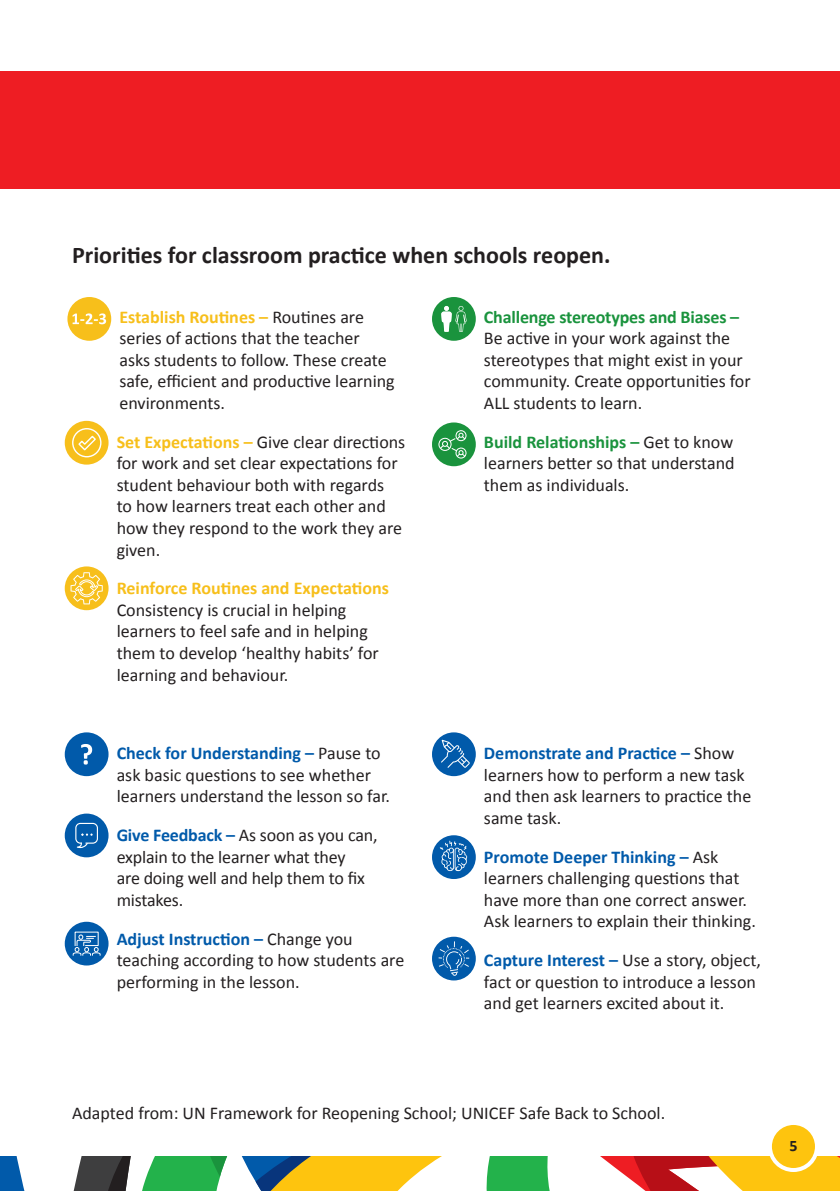
<style>
.page{position:relative;width:840px;height:1191px;background:#fff}
.page>*{position:absolute;margin:0;border:0;box-sizing:border-box;transform-origin:0 0}
.t1{font:700 24px "Calibri";color:#231f20}
.t2{font:18px/21.6px "Calibri";color:#231f20}
.t3{font:700 16px "Calibri";color:#231f20}
.s1{font-weight:700;color:#f7bf1b}
.s2{font-weight:700;color:#015aaa}
.s3{font-weight:700;color:#1a933d}
</style>
<div class="page">
<svg style="left:0;top:1157px;width:839px;height:34px"></svg>
<div style="left:0;top:71px;width:839px;height:118px;background:#ee1d23"></div>
<div style="left:769px;top:1123px;width:47px;height:47px;background:#fec40e;border-radius:50%"></div>
<div style="left:767px;top:1121px;width:51px;height:51px;border:4px solid #fff;border-radius:50%"></div>
<div style="left:65px;top:566px;width:43px;height:44px;background:#f7bf1b;border-radius:50%"></div>
<div style="left:65px;top:421px;width:43px;height:43px;background:#f7bf1b;border-radius:50%"></div>
<div style="left:65px;top:732px;width:43px;height:44px;background:#015aaa;border-radius:50%"></div>
<div style="left:67px;top:297px;width:44px;height:44px;background:#f7bf1b;border-radius:50%"></div>
<svg style="left:72px;top:313px;width:34px;height:11px"></svg>
<div style="left:432px;top:936px;width:43px;height:44px;background:#015aaa;border-radius:50%"></div>
<div style="left:65px;top:921px;width:43px;height:44px;background:#015aaa;border-radius:50%"></div>
<div style="left:432px;top:835px;width:43px;height:44px;background:#015aaa;border-radius:50%"></div>
<svg style="left:439px;top:840px;width:28px;height:31px"></svg>
<div style="left:65px;top:813px;width:43px;height:44px;background:#015aaa;border-radius:50%"></div>
<svg style="left:75px;top:823px;width:23px;height:25px"></svg>
<div style="left:432px;top:297px;width:43px;height:44px;background:#1a933d;border-radius:50%"></div>
<div style="left:432px;top:422px;width:43px;height:44px;background:#1a933d;border-radius:50%"></div>
<svg style="left:438px;top:430px;width:28px;height:28px"></svg>
<div style="left:432px;top:732px;width:43px;height:44px;background:#015aaa;border-radius:50%"></div>
<svg style="left:441px;top:739px;width:28px;height:29px"></svg>
<svg style="left:71px;top:427px;width:31px;height:31px"></svg>
<svg style="left:438px;top:941px;width:31px;height:34px"></svg>
<svg style="left:81px;top:744px;width:11px;height:20px"></svg>
<svg style="left:70px;top:572px;width:33px;height:32px"></svg>
<svg style="left:72px;top:931px;width:29px;height:25px"></svg>
<svg style="left:441px;top:306px;width:25px;height:26px"></svg>
<p class="t1" style="left:72px;top:239px;width:539px">Priorities for classroom practice when schools reopen.</p>
<p class="t2" style="left:119px;top:306px;width:277px"><span class="s1">Establish Routines –</span> Routines are series of actions that the teacher asks students to follow. These create safe, efficient and productive learning environments.</p>
<p class="t2" style="left:117px;top:431px;width:290px"><span class="s1">Set Expectations –</span> Give clear directions for work and set clear expectations for student behaviour both with regards<br>to how learners treat each other and how they respond to the work they are given.</p>
<p class="t2" style="left:117px;top:577px;width:273px"><span class="s1">Reinforce Routines and Expectations </span>Consistency is crucial in helping learners to feel safe and in helping them to develop ‘healthy habits’ for learning and behaviour.</p>
<p class="t2" style="left:117px;top:742px;width:275px"><span class="s2">Check for Understanding –</span> Pause to ask basic questions to see whether learners understand the lesson so far.</p>
<p class="t2" style="left:117px;top:824px;width:262px"><span class="s2">Give Feedback –</span> As soon as you can, explain to the learner what they<br>are doing well and help them to fix mistakes.</p>
<p class="t2" style="left:117px;top:927px;width:289px"><span class="s2">Adjust Instruction –</span> Change you teaching according to how students are performing in the lesson.</p>
<p class="t2" style="left:483px;top:306px;width:268px"><span class="s3">Challenge stereotypes and Biases – </span>Be active in your work against the stereotypes that might exist in your community. Create opportunities for ALL students to learn.</p>
<p class="t2" style="left:483px;top:431px;width:252px;text-align:justify"><span class="s3">Build Relationships –</span> Get to know learners better so that understand them as individuals.</p>
<p class="t2" style="left:483px;top:742px;width:269px"><span class="s2">Demonstrate and Practice –</span> Show learners how to perform a new task and then ask learners to practice the same task.</p>
<p class="t2" style="left:483px;top:846px;width:273px"><span class="s2">Promote Deeper Thinking –</span> Ask learners challenging questions that have more than one correct answer.<br>Ask learners to explain their thinking.</p>
<p class="t2" style="left:483px;top:949px;width:278px"><span class="s2">Capture Interest –</span> Use a story, object, fact or question to introduce a lesson and get learners excited about it.</p>
<p class="t2" style="left:72px;top:1102px;width:594px">Adapted from: UN Framework for Reopening School; UNICEF Safe Back to School.</p>
<p class="t3" style="left:789px;top:1135px;width:10px">5</p>
</div>
